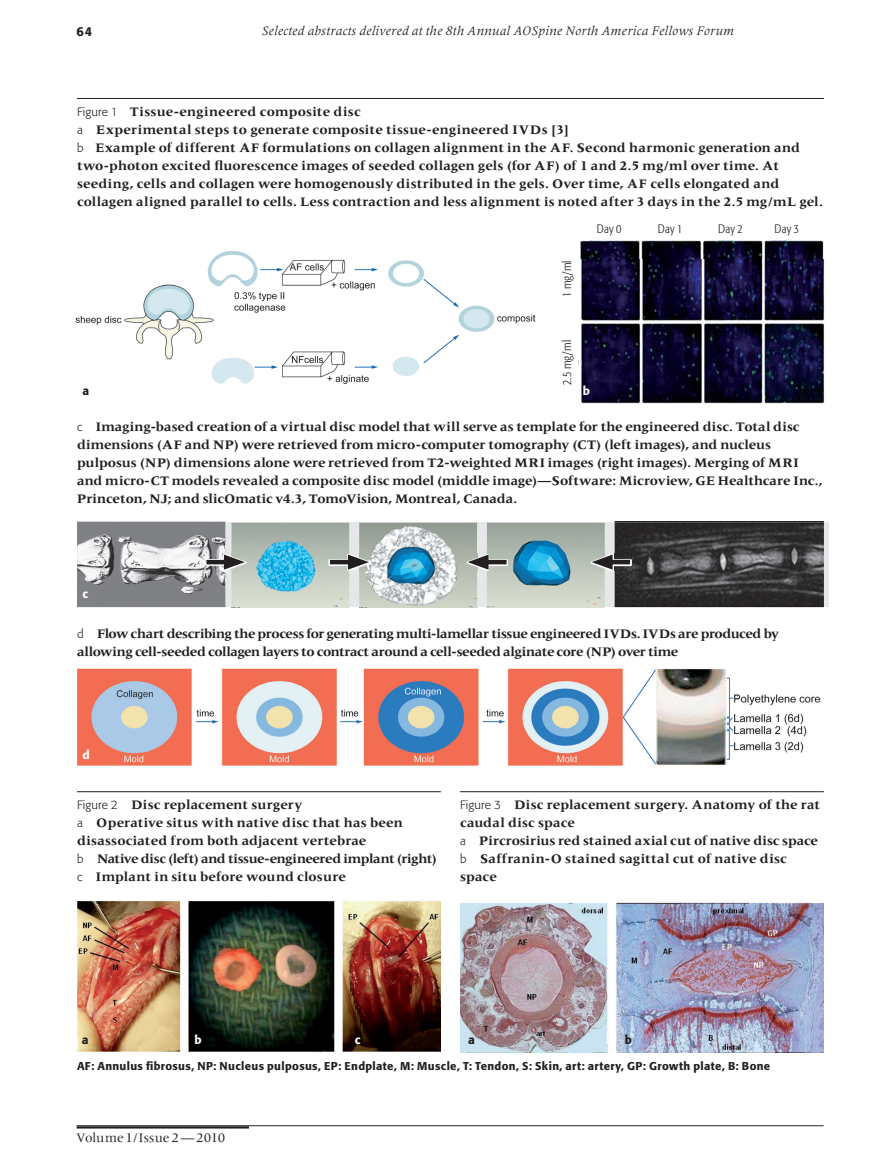
<style>
.page{position:relative;width:881px;height:1174px;background:#fff}
.page>*{position:absolute;margin:0;border:0;box-sizing:border-box;transform-origin:0 0}
.t1{font:700 13.5px/18px "Meridien LT Std";letter-spacing:-.005em;color:#231f20}
.t2{font:700 13.5px/18px "Meridien LT Std";letter-spacing:-.03em;color:#231f20}
.t3{font:italic 13.5px "Meridien LT Std";letter-spacing:.015em;color:#231f20}
.t4{font:13.5px "Meridien LT Std";color:#231f20}
.t5{font:500 12.75px "Formata BQ";color:#231f20}
.t6{font:300 condensed 12.15px "Formata BQ";letter-spacing:.015em;color:#231f20}
.t7{font:500 12px "Formata BQ";color:#fff}
.t8{font:500 12px "Formata BQ";color:#231f20}
.t9{font:500 11.25px "Formata BQ";letter-spacing:.03em;color:#231f20}
.s1{font-family:"Formata BQ";font-weight:300;font-size:12px}
</style>
<div class="page">
<hr style="left:77px;top:1125px;width:746px;height:1px;background:#231f20">
<hr style="left:77px;top:1126px;width:172px;height:2px;background:#231f20">
<hr style="left:77px;top:98px;width:746px;height:1px;background:#231f20">
<hr style="left:77px;top:791px;width:363px;height:1px;background:#231f20">
<hr style="left:460px;top:791px;width:363px;height:1px;background:#231f20">
<div style="left:77px;top:522px;width:751px;height:85px;background:#e6e7e9"></div>
<img style="left:75px;top:251px;width:461px;height:133px">
<img style="left:77px;top:668px;width:744px;height:98px">
<img style="left:460px;top:902px;width:363px;height:150px">
<img style="left:77px;top:899px;width:363px;height:153px">
<img style="left:580px;top:241px;width:146px;height:122px">
<img style="left:726px;top:258px;width:99px;height:146px">
<img style="left:581px;top:363px;width:145px;height:41px">
<img style="left:590px;top:241px;width:234px;height:17px">
<img style="left:578px;top:260px;width:3px;height:105px">
<img style="left:231px;top:523px;width:118px;height:85px">
<img style="left:359px;top:523px;width:118px;height:85px">
<img style="left:486px;top:523px;width:118px;height:85px">
<img style="left:614px;top:522px;width:209px;height:85px">
<img style="left:77px;top:521px;width:148px;height:86px">
<img style="left:205px;top:553px;width:41px;height:18px">
<hr style="left:206px;top:560px;width:26px;height:4px;background:#231f20">
<svg style="left:224px;top:554px;width:21px;height:15px"></svg>
<img style="left:590px;top:553px;width:41px;height:18px">
<hr style="left:604px;top:560px;width:25px;height:4px;background:#231f20">
<svg style="left:591px;top:554px;width:21px;height:15px"></svg>
<img style="left:328px;top:553px;width:42px;height:18px">
<hr style="left:330px;top:560px;width:26px;height:4px;background:#231f20">
<svg style="left:348px;top:554px;width:20px;height:15px"></svg>
<img style="left:466px;top:553px;width:41px;height:18px">
<hr style="left:480px;top:560px;width:26px;height:4px;background:#231f20">
<svg style="left:467px;top:554px;width:21px;height:15px"></svg>
<p class="t5" style="left:77px;top:23px;width:17px">64</p>
<p class="t3" style="left:261px;top:24px;width:474px">Selected abstracts delivered at the 8th Annual AOSpine North America Fellows Forum</p>
<p class="t1" style="left:77px;top:102px;width:747px"><span class="s1">Figure 1</span> Tissue-engineered composite disc<br><span class="s1">a</span> Experimental steps to generate composite tissue-engineered IVDs [3]<br><span class="s1">b</span> Example of different AF formulations on collagen alignment in the AF. Second harmonic generation and two-photon excited fluorescence images of seeded collagen gels (for AF) of 1 and 2.5 mg/ml over time. At seeding, cells and collagen were homogenously distributed in the gels. Over time, AF cells elongated and collagen aligned parallel to cells. Less contraction and less alignment is noted after 3 days in the 2.5 mg/mL gel.</p>
<p class="t6" style="left:559px;top:297px;width:38px;rotate:-90deg">1 mg/ml</p>
<p class="t6" style="left:596px;top:222px;width:26px">Day 0</p>
<p class="t6" style="left:657px;top:222px;width:26px">Day 1</p>
<p class="t6" style="left:718px;top:222px;width:26px">Day 2</p>
<p class="t6" style="left:774px;top:222px;width:26px">Day 3</p>
<p class="t6" style="left:559px;top:385px;width:46px;rotate:-90deg">2.5 mg/ml</p>
<p class="t8" style="left:82px;top:384px;width:8px">a</p>
<p class="t7" style="left:582px;top:384px;width:9px">b</p>
<p class="t1" style="left:77px;top:417px;width:746px"><span class="s1">c</span> Imaging-based creation of a virtual disc model that will serve as template for the engineered disc. Total disc dimensions (AF and NP) were retrieved from micro-computer tomography (CT) (left images), and nucleus pulposus (NP) dimensions alone were retrieved from T2-weighted MRI images (right images). Merging of MRI and micro-CT models revealed a composite disc model (middle image)—Software: Microview, GE Healthcare Inc., Princeton, NJ; and slicOmatic v4.3, TomoVision, Montreal, Canada.</p>
<p class="t7" style="left:82px;top:586px;width:7px">c</p>
<p class="t2" style="left:77px;top:624px;width:703px"><span class="s1">d</span> Flow chart describing the process for generating multi-lamellar tissue engineered IVDs. IVDs are produced by allowing cell-seeded collagen layers to contract around a cell-seeded alginate core (NP) over time</p>
<p class="t7" style="left:82px;top:747px;width:9px">d</p>
<p class="t1" style="left:77px;top:795px;width:361px"><span class="s1">Figure 2</span> Disc replacement surgery<br><span class="s1">a</span> Operative situs with native disc that has been disassociated from both adjacent vertebrae<br><span class="s1">b</span> Native disc (left) and tissue-engineered implant (right) <span class="s1">c</span> Implant in situ before wound closure</p>
<p class="t1" style="left:460px;top:795px;width:361px"><span class="s1">Figure 3</span> Disc replacement surgery. Anatomy of the rat caudal disc space<br><span class="s1">a</span> Pircrosirius red stained axial cut of native disc space <span class="s1">b</span> Saffranin-O stained sagittal cut of native disc space</p>
<p class="t8" style="left:82px;top:1032px;width:8px">a</p>
<p class="t7" style="left:194px;top:1032px;width:9px">b</p>
<p class="t7" style="left:354px;top:1032px;width:7px">c</p>
<p class="t8" style="left:468px;top:1032px;width:8px">a</p>
<p class="t8" style="left:624px;top:1032px;width:9px">b</p>
<p class="t9" style="left:77px;top:1059px;width:694px">AF: Annulus fibrosus, nP: nucleus pulposus, eP: endplate, M: Muscle, T: Tendon, s: skin, art: artery, GP: Growth plate, B: Bone</p>
<p class="t4" style="left:77px;top:1130px;width:150px">Volume 1/Issue 2 — 2010</p>
</div>
